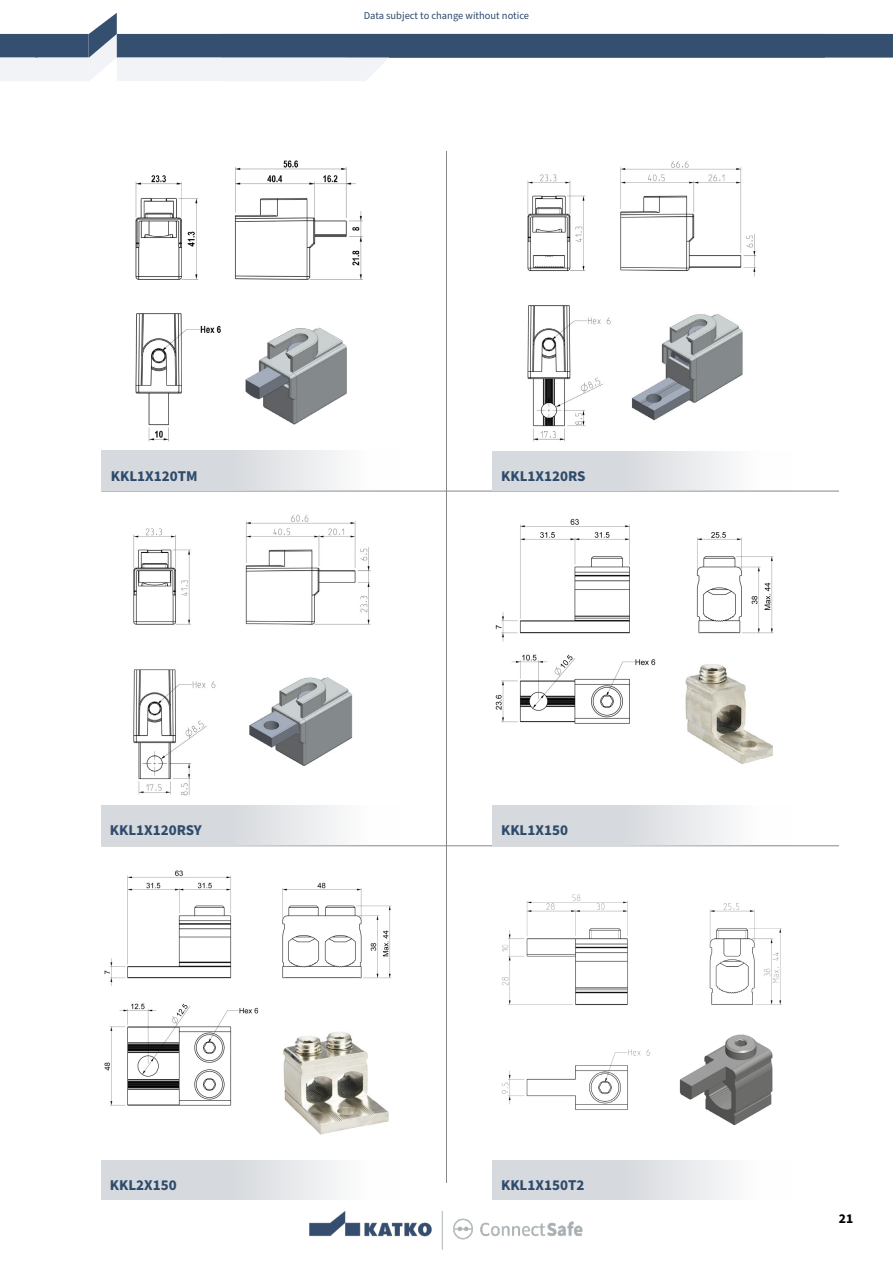
<style>
.page{position:relative;width:893px;height:1263px;background:#fff}
.page>*{position:absolute;margin:0;border:0;box-sizing:border-box;transform-origin:0 0}
.t1{font:700 15px "Source Sans Pro";color:#2e4b6c}
.t2{font:700 13.5px "Source Sans Pro";color:#000}
.t3{font:10.5px "Source Sans Pro";color:#2e4b6c}
</style>
<div class="page">
<svg style="left:0;top:13px;width:893px;height:68px"></svg>
<img style="left:309px;top:1211px;width:274px;height:39px">
<hr style="left:446px;top:151px;width:1px;height:1032px;background:#878787">
<hr style="left:101px;top:491px;width:738px;height:1px;background:#878787">
<hr style="left:101px;top:845px;width:738px;height:1px;background:#878787">
<div style="left:101px;top:450px;width:299px;height:41px;background:linear-gradient(to right,#cbcfd4,#fcfcfc)"></div>
<div style="left:493px;top:450px;width:299px;height:41px;background:linear-gradient(to right,#cbcfd4,#fcfcfc)"></div>
<div style="left:101px;top:805px;width:299px;height:40px;background:linear-gradient(to right,#cbcfd4,#fcfcfc)"></div>
<div style="left:493px;top:805px;width:299px;height:40px;background:linear-gradient(to right,#cbcfd4,#fcfcfc)"></div>
<div style="left:101px;top:1159px;width:299px;height:41px;background:linear-gradient(to right,#cbcfd4,#fcfcfc)"></div>
<div style="left:493px;top:1159px;width:299px;height:41px;background:linear-gradient(to right,#cbcfd4,#fcfcfc)"></div>
<img style="left:104px;top:870px;width:288px;height:236px">
<img style="left:495px;top:518px;width:279px;height:206px">
<img style="left:676px;top:661px;width:98px;height:103px">
<img style="left:281px;top:1025px;width:111px;height:110px">
<img style="left:501px;top:894px;width:281px;height:232px">
<img style="left:133px;top:515px;width:238px;height:281px">
<img style="left:527px;top:161px;width:230px;height:281px">
<img style="left:135px;top:160px;width:228px;height:282px">
<p class="t3" style="left:364px;top:9px;width:167px">Data subject to change without notice</p>
<p class="t1" style="left:111px;top:465px;width:88px">KKL1X120TM</p>
<p class="t1" style="left:501px;top:465px;width:86px">KKL1X120RS</p>
<p class="t1" style="left:110px;top:820px;width:94px">KKL1X120RSY</p>
<p class="t1" style="left:501px;top:820px;width:68px">KKL1X150</p>
<p class="t1" style="left:110px;top:1175px;width:68px">KKL2X150</p>
<p class="t1" style="left:501px;top:1175px;width:85px">KKL1X150T2</p>
<p class="t2" style="left:839px;top:1209px;width:16px">21</p>
</div>
